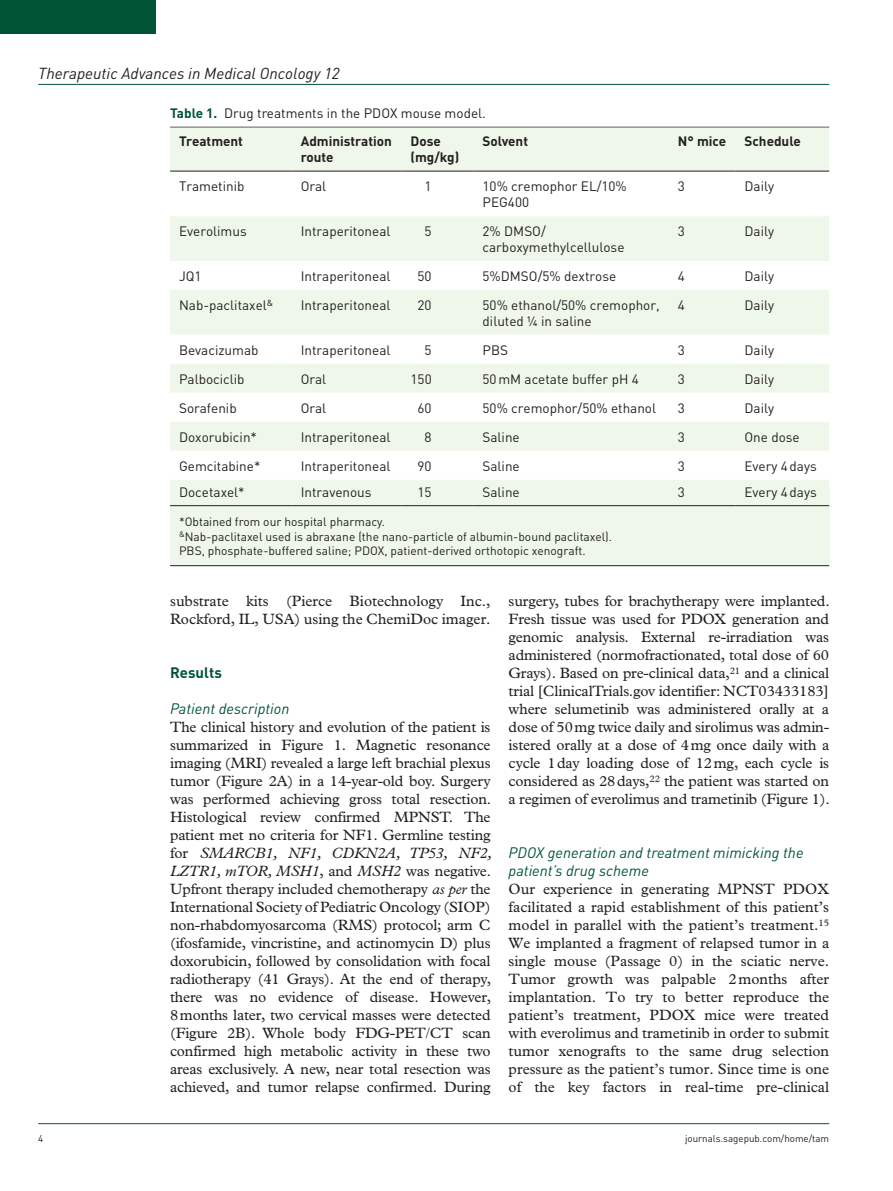
<style>
.page{position:relative;width:893px;height:1191px;background:#fff}
.page>*{position:absolute;margin:0;border:0;box-sizing:border-box;transform-origin:0 0}
.t1{font:italic 15.75px "DIN";color:#231f20}
.t2{font:15px/18px "Plantin Std";color:#231f20;text-align:justify}
.t3{font:italic 15px/18px "DIN";color:#015436}
.t4{font:700 15px "DIN";color:#015436}
.t5{font:13.5px/15.8px "DIN";color:#231f20}
.t6{font:700 13.5px/15.8px "DIN";color:#231f20}
.t7{font:12px/14.2px "DIN";color:#231f20}
.t8{font:9.75px "DIN";color:#231f20}
.s1{font-weight:700;color:#015436}
.s2{font-weight:700}
.s3{font-style:italic}
</style>
<div class="page">
<hr style="left:38px;top:84px;width:791px;height:1px;background:#015436">
<hr style="left:38px;top:1123px;width:791px;height:1px;background:#015436">
<div style="left:0;top:0;width:155px;height:34px;background:#015436"></div>
<div style="left:170px;top:490px;width:659px;height:76px;background:#eff7ea"></div>
<hr style="left:170px;top:127px;width:659px;height:1px;background:#231f20">
<hr style="left:170px;top:565px;width:659px;height:1px;background:#231f20">
<div style="left:170px;top:128px;width:659px;height:362px;background:#eff7ea"></div>
<svg style="left:170px;top:172px;width:659px;height:307px"></svg>
<hr style="left:170px;top:171px;width:122px;height:1px;background:#231f20">
<hr style="left:292px;top:171px;width:110px;height:1px;background:#231f20">
<hr style="left:402px;top:171px;width:72px;height:1px;background:#231f20">
<hr style="left:474px;top:171px;width:195px;height:1px;background:#231f20">
<hr style="left:669px;top:171px;width:66px;height:1px;background:#231f20">
<hr style="left:735px;top:171px;width:94px;height:1px;background:#231f20">
<hr style="left:170px;top:505px;width:122px;height:1px;background:#231f20">
<hr style="left:292px;top:505px;width:110px;height:1px;background:#231f20">
<hr style="left:402px;top:505px;width:72px;height:1px;background:#231f20">
<hr style="left:474px;top:505px;width:195px;height:1px;background:#231f20">
<hr style="left:669px;top:505px;width:66px;height:1px;background:#231f20">
<hr style="left:735px;top:505px;width:94px;height:1px;background:#231f20">
<p class="t1" style="left:38px;top:63px;width:303px">Therapeutic Advances in Medical Oncology 12</p>
<p class="t5" style="left:179px;top:98px;width:308px;line-height:28.5px;text-indent:-9px"><span class="s1">Table 1.</span> Drug treatments in the PDOX mouse model.<br><span class="s2">Treatment</span></p>
<p class="t6" style="left:301px;top:133px;width:93px">Administration route</p>
<p class="t6" style="left:411px;top:133px;width:50px">Dose (mg/kg)</p>
<p class="t6" style="left:483px;top:133px;width:47px">Solvent</p>
<p class="t6" style="left:678px;top:133px;width:50px">N° mice</p>
<p class="t6" style="left:744px;top:133px;width:58px">Schedule</p>
<p class="t5" style="left:179px;top:178px;width:67px">Trametinib</p>
<p class="t5" style="left:301px;top:178px;width:27px">Oral</p>
<p class="t5" style="left:424px;top:178px;width:9px">1</p>
<p class="t5" style="left:483px;top:178px;width:146px">10% cremophor EL/10%<br>PEG400</p>
<p class="t5" style="left:678px;top:178px;width:9px">3</p>
<p class="t5" style="left:744px;top:178px;width:31px">Daily</p>
<p class="t5" style="left:179px;top:223px;width:69px">Everolimus</p>
<p class="t5" style="left:301px;top:223px;width:91px">Intraperitoneal</p>
<p class="t5" style="left:424px;top:223px;width:9px">5</p>
<p class="t5" style="left:483px;top:223px;width:143px">2% DMSO/ carboxymethylcellulose</p>
<p class="t5" style="left:678px;top:223px;width:9px">3</p>
<p class="t5" style="left:744px;top:223px;width:31px">Daily</p>
<p class="t5" style="left:179px;top:268px;width:24px">JQ1</p>
<p class="t5" style="left:301px;top:268px;width:91px">Intraperitoneal</p>
<p class="t5" style="left:417px;top:268px;width:16px">50</p>
<p class="t5" style="left:483px;top:268px;width:135px">5%DMSO/5% dextrose</p>
<p class="t5" style="left:678px;top:268px;width:9px">4</p>
<p class="t5" style="left:744px;top:268px;width:31px">Daily</p>
<p class="t5" style="left:179px;top:297px;width:96px">Nab-paclitaxel<sup>&amp;</sup></p>
<p class="t5" style="left:301px;top:297px;width:91px">Intraperitoneal</p>
<p class="t5" style="left:417px;top:297px;width:16px">20</p>
<p class="t5" style="left:483px;top:297px;width:179px">50% ethanol/50% cremophor, diluted ¼ in saline</p>
<p class="t5" style="left:678px;top:297px;width:9px">4</p>
<p class="t5" style="left:744px;top:297px;width:31px">Daily</p>
<p class="t5" style="left:179px;top:342px;width:81px">Bevacizumab</p>
<p class="t5" style="left:301px;top:342px;width:91px">Intraperitoneal</p>
<p class="t5" style="left:424px;top:342px;width:9px">5</p>
<p class="t5" style="left:483px;top:342px;width:27px">PBS</p>
<p class="t5" style="left:678px;top:342px;width:9px">3</p>
<p class="t5" style="left:744px;top:342px;width:31px">Daily</p>
<p class="t5" style="left:179px;top:371px;width:67px">Palbociclib</p>
<p class="t5" style="left:301px;top:371px;width:27px">Oral</p>
<p class="t5" style="left:411px;top:371px;width:23px">150</p>
<p class="t5" style="left:483px;top:371px;width:158px">50mM acetate buffer pH 4</p>
<p class="t5" style="left:678px;top:371px;width:9px">3</p>
<p class="t5" style="left:744px;top:371px;width:31px">Daily</p>
<p class="t5" style="left:179px;top:400px;width:59px">Sorafenib</p>
<p class="t5" style="left:301px;top:400px;width:27px">Oral</p>
<p class="t5" style="left:417px;top:400px;width:16px">60</p>
<p class="t5" style="left:483px;top:400px;width:175px">50% cremophor/50% ethanol</p>
<p class="t5" style="left:678px;top:400px;width:9px">3</p>
<p class="t5" style="left:744px;top:400px;width:31px">Daily</p>
<p class="t5" style="left:179px;top:429px;width:79px">Doxorubicin*</p>
<p class="t5" style="left:301px;top:429px;width:91px">Intraperitoneal</p>
<p class="t5" style="left:424px;top:429px;width:9px">8</p>
<p class="t5" style="left:483px;top:429px;width:39px">Saline</p>
<p class="t5" style="left:678px;top:429px;width:9px">3</p>
<p class="t5" style="left:744px;top:429px;width:57px">One dose</p>
<p class="t5" style="left:179px;top:458px;width:83px">Gemcitabine*</p>
<p class="t5" style="left:301px;top:458px;width:91px">Intraperitoneal</p>
<p class="t5" style="left:417px;top:458px;width:16px">90</p>
<p class="t5" style="left:483px;top:458px;width:39px">Saline</p>
<p class="t5" style="left:678px;top:458px;width:9px">3</p>
<p class="t5" style="left:744px;top:458px;width:74px">Every 4days</p>
<p class="t5" style="left:179px;top:483px;width:67px">Docetaxel*</p>
<p class="t5" style="left:301px;top:483px;width:72px">Intravenous</p>
<p class="t5" style="left:417px;top:483px;width:16px">15</p>
<p class="t5" style="left:483px;top:483px;width:39px">Saline</p>
<p class="t5" style="left:678px;top:483px;width:9px">3</p>
<p class="t5" style="left:744px;top:483px;width:74px">Every 4days</p>
<p class="t7" style="left:179px;top:514px;width:434px">*Obtained from our hospital pharmacy.<br><sup>&amp;</sup>Nab-paclitaxel used is abraxane (the nano-particle of albumin-bound paclitaxel).<br>PBS, phosphate-buffered saline; PDOX, patient-derived orthotopic xenograft.</p>
<p class="t2" style="left:170px;top:592px;width:322px">substrate kits (Pierce Biotechnology Inc.,<br>Rockford, IL, USA) using the ChemiDoc imager.</p>
<p class="t4" style="left:170px;top:663px;width:53px">Results</p>
<p class="t3" style="left:170px;top:699px;width:121px">Patient description</p>
<p class="t2" style="left:170px;top:718px;width:324px">The clinical history and evolution of the patient is summarized in Figure 1. Magnetic resonance imaging (MRI) revealed a large left brachial plexus tumor (Figure 2A) in a 14-year-old boy. Surgery was performed achieving gross total resection.<br>Histological review confirmed MPNST. The patient met no criteria for NF1. Germline testing for <span class="s3">SMARCB1, NF1, CDKN2A, TP53, NF2, LZTR1, mTOR, MSH1</span>, and <span class="s3">MSH2</span> was negative.<br>Upfront therapy included chemotherapy <span class="s3">as per</span> the International Society of Pediatric Oncology (SIOP) non-rhabdomyosarcoma (RMS) protocol; arm C (ifosfamide, vincristine, and actinomycin D) plus doxorubicin, followed by consolidation with focal radiotherapy (41 Grays). At the end of therapy, there was no evidence of disease. However, 8months later, two cervical masses were detected (Figure 2B). Whole body FDG-PET/CT scan confirmed high metabolic activity in these two areas exclusively. A new, near total resection was achieved, and tumor relapse confirmed. During</p>
<p class="t2" style="left:509px;top:592px;width:323px">surgery, tubes for brachytherapy were implanted.<br>Fresh tissue was used for PDOX generation and genomic analysis. External re-irradiation was administered (normofractionated, total dose of 60<br>Grays). Based on pre-clinical data,<sup>21</sup> and a clinical trial [ClinicalTrials.gov identifier: NCT03433183] where selumetinib was administered orally at a dose of 50mg twice daily and sirolimus was admin&shy;istered orally at a dose of 4mg once daily with a cycle 1day loading dose of 12mg, each cycle is considered as 28days,<sup>22</sup> the patient was started on a regimen of everolimus and trametinib (Figure 1).</p>
<p class="t3" style="left:509px;top:843px;width:296px">PDOX generation and treatment mimicking the patient’s drug scheme</p>
<p class="t2" style="left:509px;top:880px;width:322px">Our experience in generating MPNST PDOX facilitated a rapid establishment of this patient’s model in parallel with the patient’s treatment.<sup>15<br></sup>We implanted a fragment of relapsed tumor in a single mouse (Passage 0) in the sciatic nerve.<br>Tumor growth was palpable 2months after implantation. To try to better reproduce the patient’s treatment, PDOX mice were treated with everolimus and trametinib in order to submit tumor xenografts to the same drug selection pressure as the patient’s tumor. Since time is one of the key factors in real-time pre-clinical</p>
<p class="t8" style="left:38px;top:1132px;width:7px">4</p>
<p class="t8" style="left:685px;top:1132px;width:146px">journals.sagepub.com/home/tam</p>
</div>
